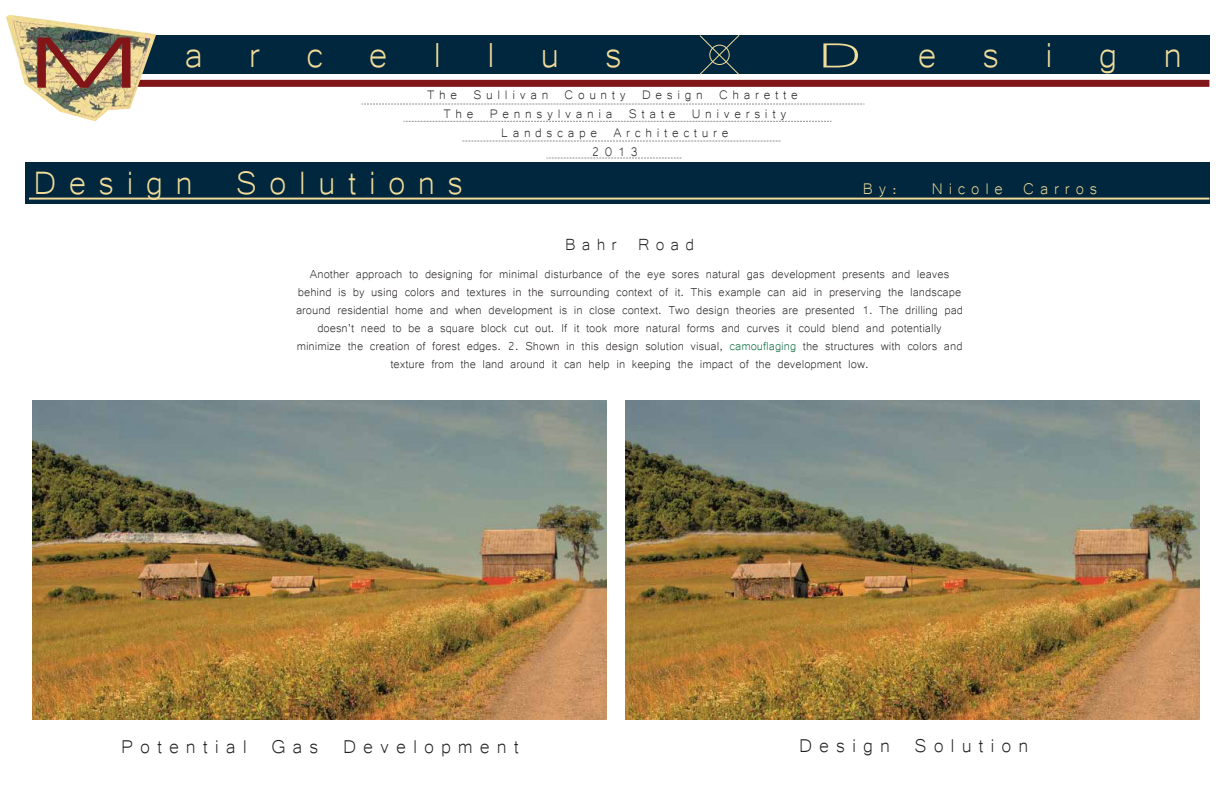
<style>
.page{position:relative;width:1224px;height:792px;background:#fff}
.page>*{position:absolute;margin:0;border:0;box-sizing:border-box;transform-origin:0 0}
.t1{font:45px "Microsoft Yi Baiti";color:#f1dc99}
.t2{font:45px "Microsoft Yi Baiti";color:#f1dc99;scale:1.78 1}
.t3{font:42px "Microsoft Yi Baiti";letter-spacing:.29em;color:#f1dc99}
.t4{font:24px "Microsoft Yi Baiti";letter-spacing:.29em;color:#231f20}
.t5{font:21px "Microsoft Yi Baiti";letter-spacing:.29em;color:#231f20}
.t6{font:20px "Microsoft Yi Baiti";letter-spacing:.29em;color:#f1dc99}
.t7{font:16px/19px "Microsoft Yi Baiti";letter-spacing:.29em;color:#231f20;text-align:center}
.t8{font:14.9px/18px "Microsoft Yi Baiti";color:#231f20;text-align:center}
.s1{font-family:"Kalinga";font-size:70.7px;color:#821517}
.s2{color:#006838}
</style>
<div class="page">
<div style="left:135px;top:80px;width:1074px;height:7px;background:#811619"></div>
<div style="left:127px;top:36px;width:1082px;height:38px;background:#00273e"></div>
<img style="left:6px;top:15px;width:150px;height:106px">
<svg style="left:699px;top:35px;width:42px;height:40px"></svg>
<div style="left:709px;top:45px;width:21px;height:20px;border:1px solid #f1dc99;border-radius:50%"></div>
<div style="left:25px;top:162px;width:1184px;height:42px;background:#00273d"></div>
<hr style="left:29px;top:198px;width:1180px;height:2px;background:#f1db98">
<svg style="left:361px;top:104px;width:504px;height:1px"></svg>
<svg style="left:403px;top:121px;width:429px;height:1px"></svg>
<svg style="left:462px;top:141px;width:319px;height:1px"></svg>
<svg style="left:546px;top:158px;width:136px;height:1px"></svg>
<img style="left:33px;top:400px;width:574px;height:320px">
<img style="left:625px;top:400px;width:574px;height:320px">
<p class="t1" style="left:25px;top:29px;width:599px"><span class="s1">M</span> a r c e l l u s</p>
<p class="t2" style="left:818px;top:29px;width:206px">D e s i g n</p>
<p class="t7" style="left:427px;top:84px;width:372px">The Sullivan County Design Charette<br>The Pennsylvania State University<br>Landscape Architecture<br>2013</p>
<p class="t3" style="left:34px;top:158px;width:431px">Design Solutions</p>
<p class="t6" style="left:863px;top:177px;width:35px">By:</p>
<p class="t6" style="left:932px;top:177px;width:167px">Nicole Carros</p>
<p class="t5" style="left:565px;top:232px;width:131px">Bahr Road</p>
<p class="t8" style="left:296px;top:264px;width:669px">Another approach to designing for minimal disturbance of the eye sores natural gas development presents and leaves behind is by using colors and textures in the surrounding context of it. This example can aid in preserving the landscape around residential home and when development is in close context. Two design theories are presented 1. The drilling pad doesn’t need to be a square block cut out. If it took more natural forms and curves it could blend and potentially minimize the creation of forest edges. 2. Shown in this design solution visual, <span class="s2">camouflaging</span> the structures with colors and texture from the land around it can help in keeping the impact of the development low.</p>
<p class="t4" style="left:121px;top:732px;width:399px">Potential Gas Development</p>
<p class="t4" style="left:799px;top:731px;width:231px">Design Solution</p>
</div>
